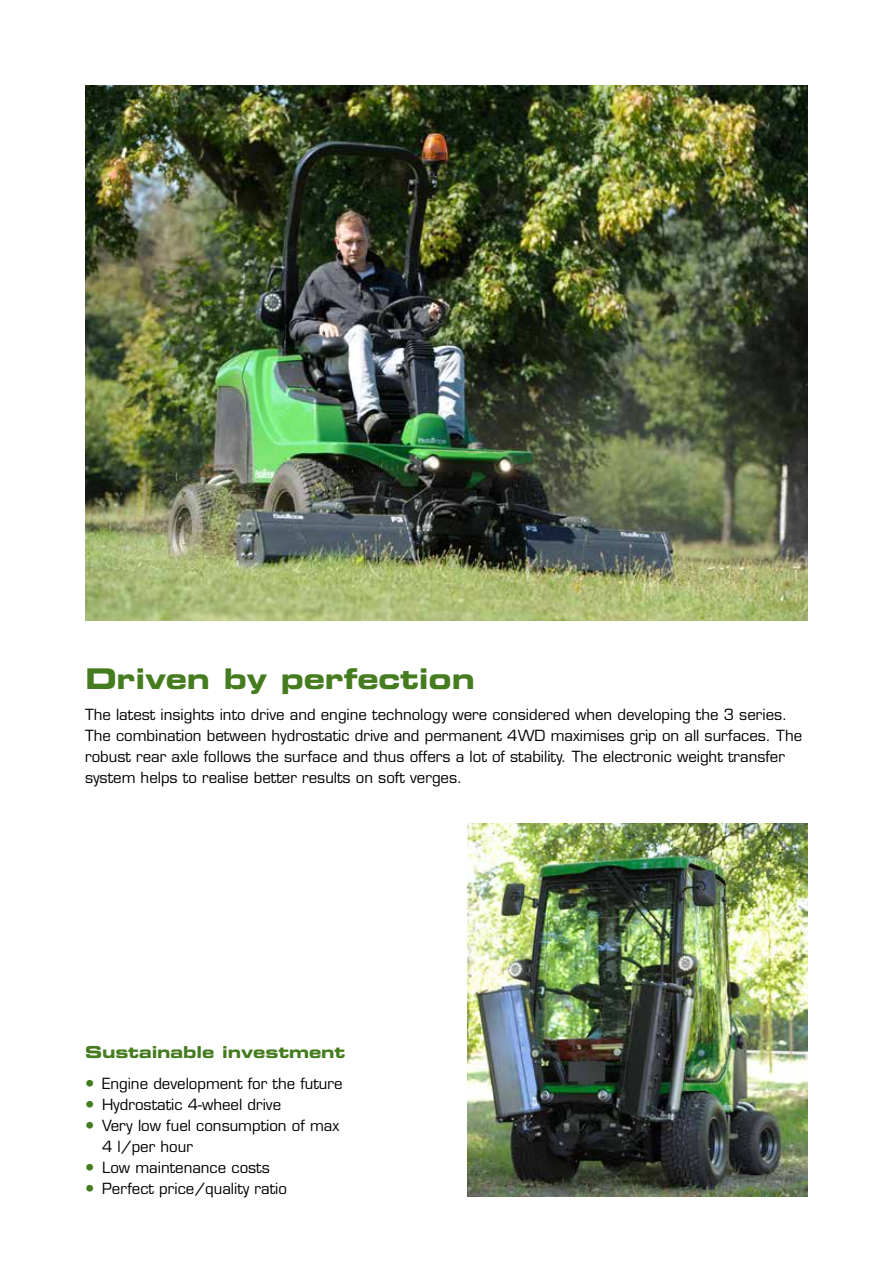
<style>
.page{position:relative;width:893px;height:1263px;background:#fff}
.page>*{position:absolute;margin:0;border:0;box-sizing:border-box;transform-origin:0 0}
.t1{font:28.5px "Eurostile LT Std Bold Ex 2";letter-spacing:-.005em;color:#457c1f}
.t2{font:16.5px "Eurostile LT Std Bold Ex 2";letter-spacing:-.005em;color:#457c1f}
.t3{font:15px/21px "Eurostile LT Std";color:#000}
.s1{font-size:18px;color:#457c1f}
</style>
<div class="page">
<img style="left:85px;top:85px;width:723px;height:536px">
<img style="left:468px;top:824px;width:340px;height:373px">
<h1 class="t1" style="left:85px;top:658px;width:391px">Driven by perfection</h1>
<p class="t3" style="left:85px;top:704px;width:719px">The latest insights into drive and engine technology were considered when developing the 3 series.<br>The combination between hydrostatic drive and permanent 4WD maximises grip on all surfaces. The robust rear axle follows the surface and thus offers a lot of stability. The electronic weight transfer system helps to realise better results on soft verges.</p>
<p class="t2" style="left:85px;top:1041px;width:262px">Sustainable investment</p>
<p class="t3" style="left:85px;top:1073px;width:259px"><span class="s1">•</span> Engine development for the future</p>
<p class="t3" style="left:85px;top:1094px;width:198px"><span class="s1">•</span> Hydrostatic 4-wheel drive</p>
<p class="t3" style="left:102px;top:1115px;width:239px;text-indent:-17px"><span class="s1">•</span> Very low fuel consumption of max<br>4 l/per hour</p>
<p class="t3" style="left:85px;top:1157px;width:186px"><span class="s1">•</span> Low maintenance costs</p>
<p class="t3" style="left:85px;top:1178px;width:204px"><span class="s1">•</span> Perfect price/quality ratio</p>
</div>
